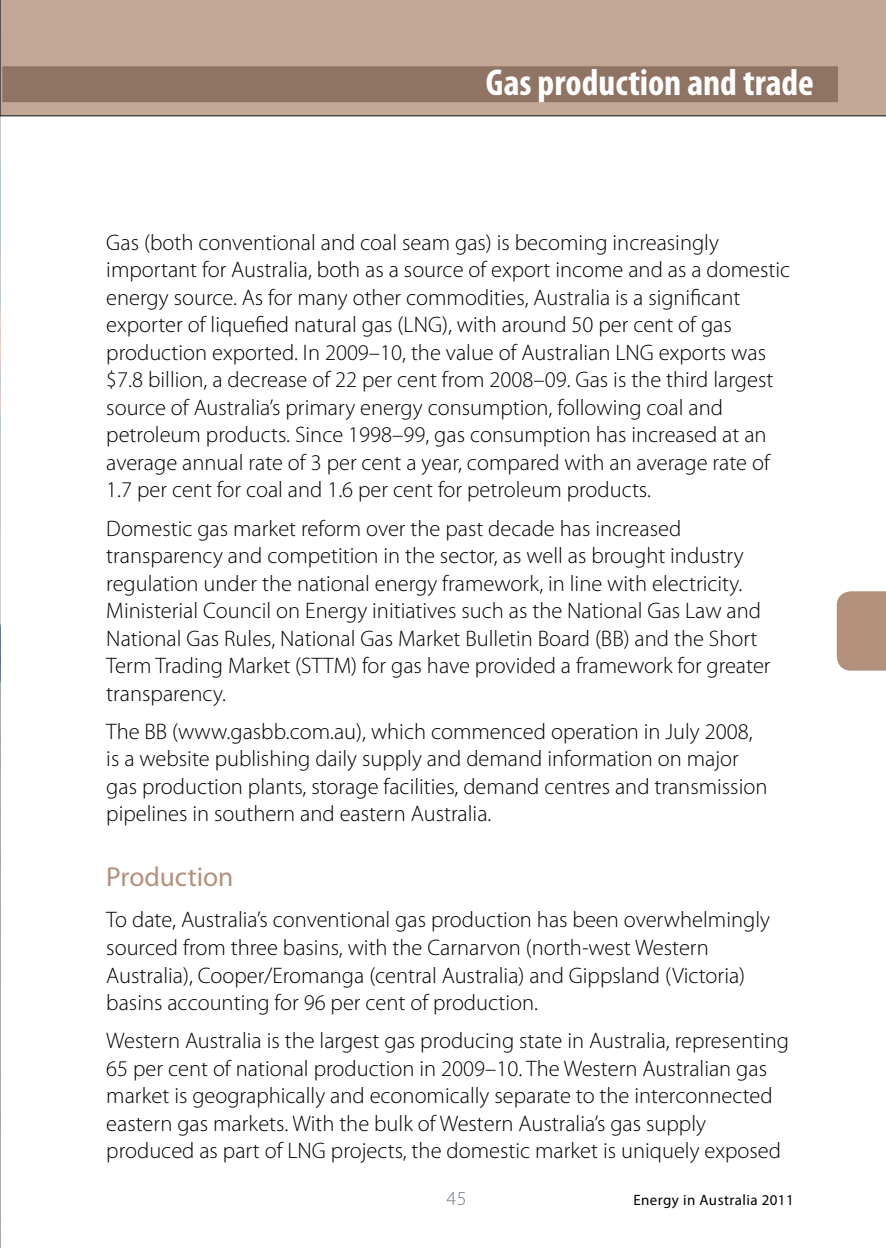
<style>
.page{position:relative;width:886px;height:1248px;background:#fff}
.page>*{position:absolute;margin:0;border:0;box-sizing:border-box;transform-origin:0 0}
.t1{font:700 condensed 37.5px "Myriad Pro";color:#fff}
.t2{font:27.5px "Myriad Pro";letter-spacing:-.005em;color:#b3907c}
.t3{font:300 22.5px/27.5px "Myriad Pro";color:#000}
.t4{font:300 20px "Myriad Pro";color:#717e85}
.t5{font:15px "Myriad Pro";letter-spacing:.03em;color:#000}
</style>
<div class="page">
<img style="left:0;top:116px;width:1px;height:1131px">
<svg style="left:0;top:0;width:886px;height:116px;background:#b19686"></svg>
<div style="left:837px;top:591px;width:49px;height:79px;background:#b3907c"></div>
<h1 class="t1" style="left:486px;top:62px;width:329px">Gas production and trade</h1>
<p class="t3" style="left:106px;top:229px;width:685px">Gas (both conventional and coal seam gas) is becoming increasingly important for Australia, both as a source of export income and as a domestic energy source. As for many other commodities, Australia is a significant exporter of liquefied natural gas (LNG), with around 50 per cent of gas production exported. In 2009–10, the value of Australian LNG exports was $7.8 billion, a decrease of 22 per cent from 2008–09. Gas is the third largest source of Australia’s primary energy consumption, following coal and petroleum products. Since 1998–99, gas consumption has increased at an average annual rate of 3 per cent a year, compared with an average rate of 1.7 per cent for coal and 1.6 per cent for petroleum products.</p>
<p class="t3" style="left:106px;top:514px;width:666px">Domestic gas market reform over the past decade has increased transparency and competition in the sector, as well as brought industry regulation under the national energy framework, in line with electricity.<br>Ministerial Council on Energy initiatives such as the National Gas Law and National Gas Rules, National Gas Market Bulletin Board (BB) and the Short Term Trading Market (STTM) for gas have provided a framework for greater transparency.</p>
<p class="t3" style="left:106px;top:717px;width:662px">The BB (www.gasbb.com.au), which commenced operation in July 2008, is a website publishing daily supply and demand information on major gas production plants, storage facilities, demand centres and transmission pipelines in southern and eastern Australia.</p>
<p class="t2" style="left:106px;top:859px;width:128px">Production</p>
<p class="t3" style="left:106px;top:906px;width:665px">To date, Australia’s conventional gas production has been overwhelmingly sourced from three basins, with the Carnarvon (north-west Western Australia), Cooper/Eromanga (central Australia) and Gippsland (Victoria) basins accounting for 96 per cent of production.</p>
<p class="t3" style="left:106px;top:1027px;width:684px">Western Australia is the largest gas producing state in Australia, representing 65 per cent of national production in 2009–10. The Western Australian gas market is geographically and economically separate to the interconnected eastern gas markets. With the bulk of Western Australia’s gas supply produced as part of LNG projects, the domestic market is uniquely exposed</p>
<p class="t4" style="left:446px;top:1187px;width:22px">45</p>
<p class="t5" style="left:633px;top:1190px;width:162px">Energy in Australia 2011</p>
</div>
